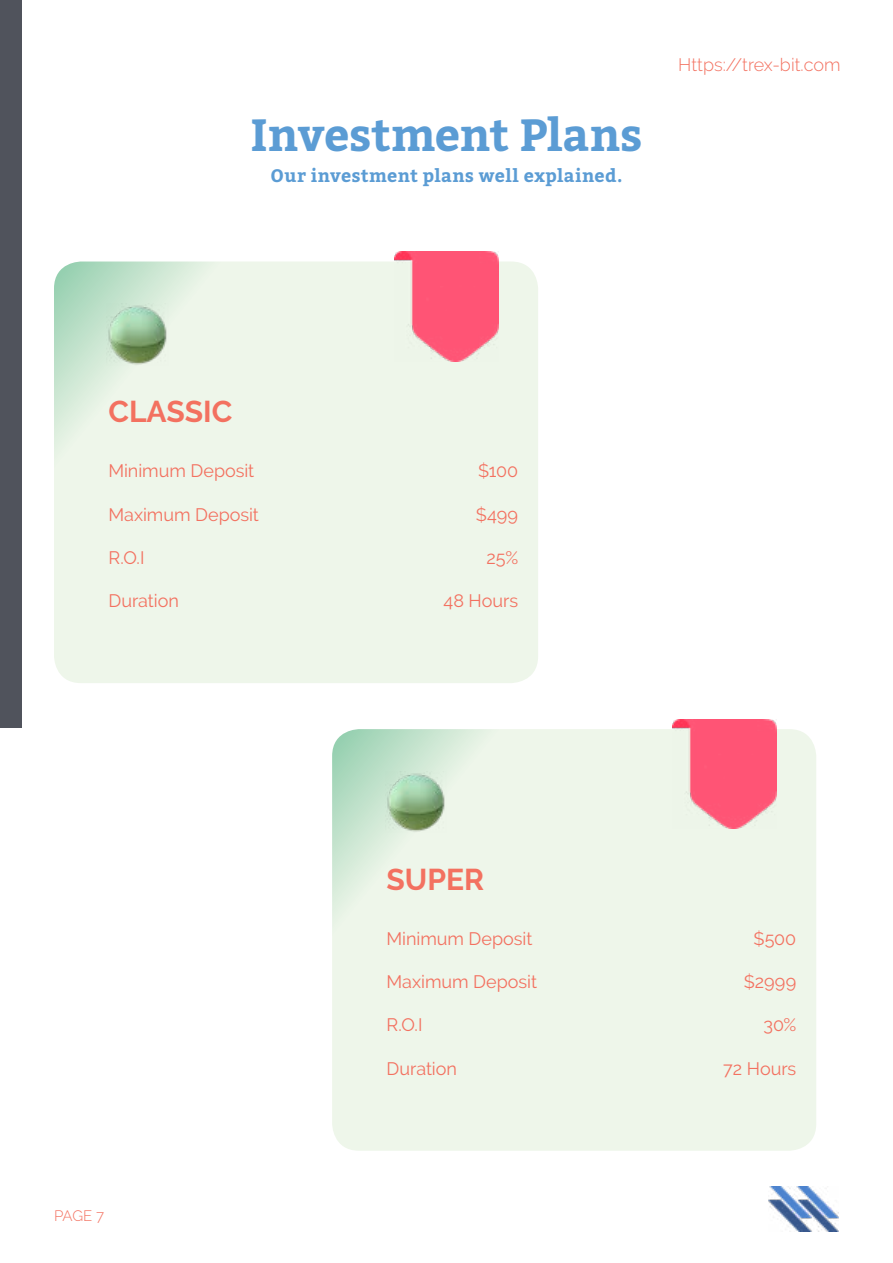
<style>
.page{position:relative;width:893px;height:1263px;background:#fff}
.page>*{position:absolute;margin:0;border:0;box-sizing:border-box;transform-origin:0 0}
.t1{font:700 45px "Bitter";letter-spacing:-.01em;color:#5b9cd4}
.t2{font:700 30px "Raleway";color:#f37160}
.t3{font:18px "Raleway";letter-spacing:-.005em;color:#f37160}
.t4{font:700 18px "Bitter";letter-spacing:.025em;color:#5b9cd4}
.t5{font:300 18px "Raleway";color:#f37160}
.t6{font:300 15px "Raleway";color:#f37160}
</style>
<div class="page">
<div style="left:0;top:0;width:21px;height:727px;background:#50535c"></div>
<img style="left:769px;top:1187px;width:70px;height:44px">
<div style="left:54px;top:261px;width:484px;height:422px;background:#eef6ea"></div>
<img style="left:107px;top:304px;width:62px;height:61px">
<img style="left:395px;top:252px;width:103px;height:109px">
<div style="left:332px;top:729px;width:484px;height:422px;background:#eef6ea"></div>
<img style="left:385px;top:771px;width:62px;height:62px">
<img style="left:673px;top:719px;width:103px;height:110px">
<h1 class="t1" style="left:251px;top:100px;width:393px">Investment Plans</h1>
<p class="t4" style="left:270px;top:162px;width:354px">Our investment plans well explained.</p>
<p class="t5" style="left:678px;top:54px;width:164px">Https://trex-bit.com</p>
<h2 class="t2" style="left:108px;top:394px;width:125px">CLASSIC</h2>
<p class="t3" style="left:108px;top:460px;width:147px">Minimum Deposit</p>
<p class="t3" style="left:108px;top:504px;width:152px">Maximum Deposit</p>
<p class="t3" style="left:108px;top:547px;width:38px">R.O.I</p>
<p class="t3" style="left:108px;top:590px;width:72px">Duration</p>
<p class="t3" style="left:478px;top:460px;width:41px">$100</p>
<p class="t3" style="left:476px;top:504px;width:44px">$499</p>
<p class="t3" style="left:486px;top:547px;width:33px">25%</p>
<p class="t3" style="left:444px;top:590px;width:76px">48 Hours</p>
<p class="t6" style="left:54px;top:1207px;width:52px">PAGE 7</p>
<h2 class="t2" style="left:387px;top:862px;width:99px">SUPER</h2>
<p class="t3" style="left:387px;top:928px;width:147px">Minimum Deposit</p>
<p class="t3" style="left:387px;top:971px;width:152px">Maximum Deposit</p>
<p class="t3" style="left:387px;top:1014px;width:38px">R.O.I</p>
<p class="t3" style="left:387px;top:1058px;width:72px">Duration</p>
<p class="t3" style="left:754px;top:928px;width:44px">$500</p>
<p class="t3" style="left:744px;top:971px;width:54px">$2999</p>
<p class="t3" style="left:763px;top:1014px;width:34px">30%</p>
<p class="t3" style="left:723px;top:1058px;width:74px">72 Hours</p>
</div>
